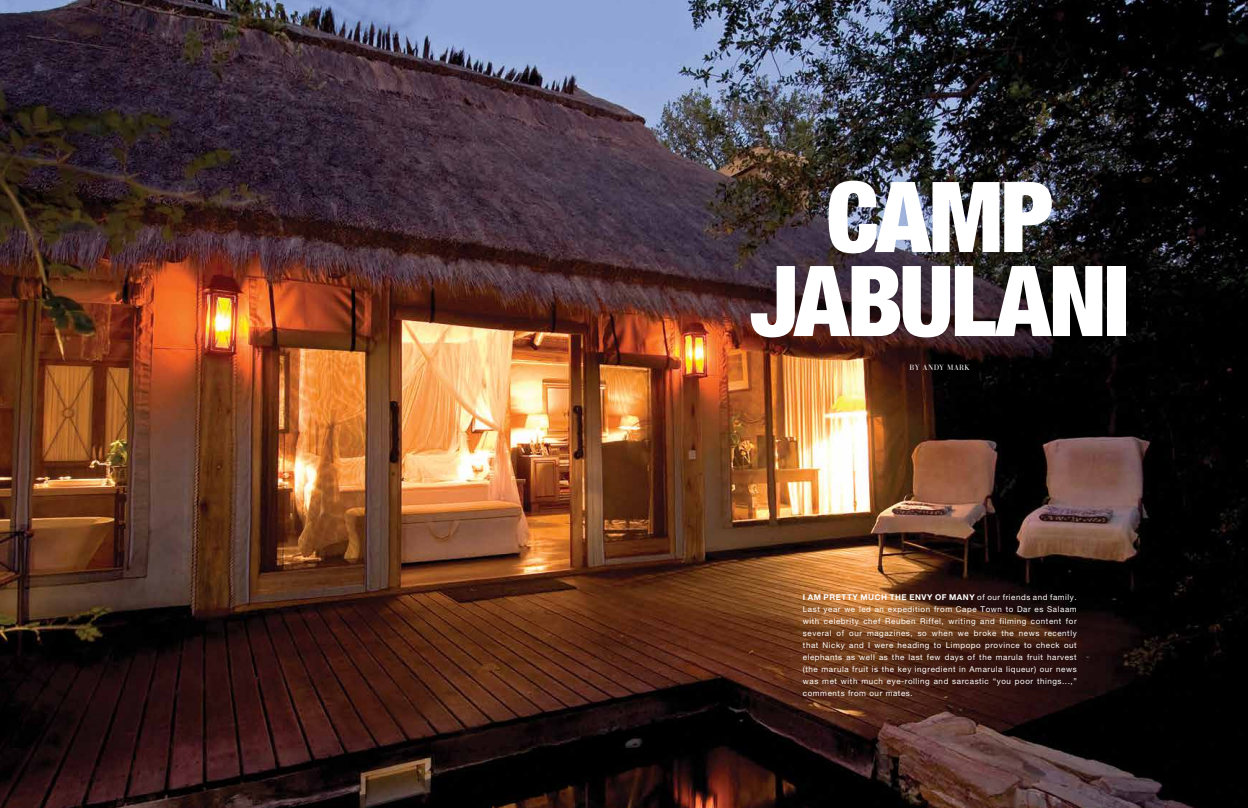
<style>
.page{position:relative;width:1248px;height:808px;background:#fff}
.page>*{position:absolute;margin:0;border:0;box-sizing:border-box;transform-origin:0 0}
.t1{font:900 condensed 98px/84px "Helvetica Neue LT Pro";letter-spacing:-.03em;color:#fff;text-align:center}
.t2{font:8px/12px "Helvetica Neue LT Pro";letter-spacing:.07em;color:#fff;text-align:justify}
.t3{font:8px "Bodoni FLF";letter-spacing:.04em;color:#fff}
.s1{font-weight:700}
</style>
<div class="page">
<img style="left:0;top:0;width:1247px;height:808px">
<h1 class="t1" style="left:750px;top:174px;width:380px">CAMP<br>JABULANI</h1>
<p class="t3" style="left:909px;top:363px;width:62px">BY ANDY MARK</p>
<p class="t2" style="left:802px;top:591px;width:275px"><span class="s1">I AM PRETTY MUCH THE ENVY OF MANY</span> of our friends and family.<br>Last year we led an expedition from Cape Town to Dar es Salaam with celebrity chef Reuben Riffel, writing and filming content for several of our magazines, so when we broke the news recently that Nicky and I were heading to Limpopo province to check out elephants as well as the last few days of the marula fruit harvest (the marula fruit is the key ingredient in Amarula liqueur) our news was met with much eye-rolling and sarcastic “you poor things...,” comments from our mates.</p>
</div>
